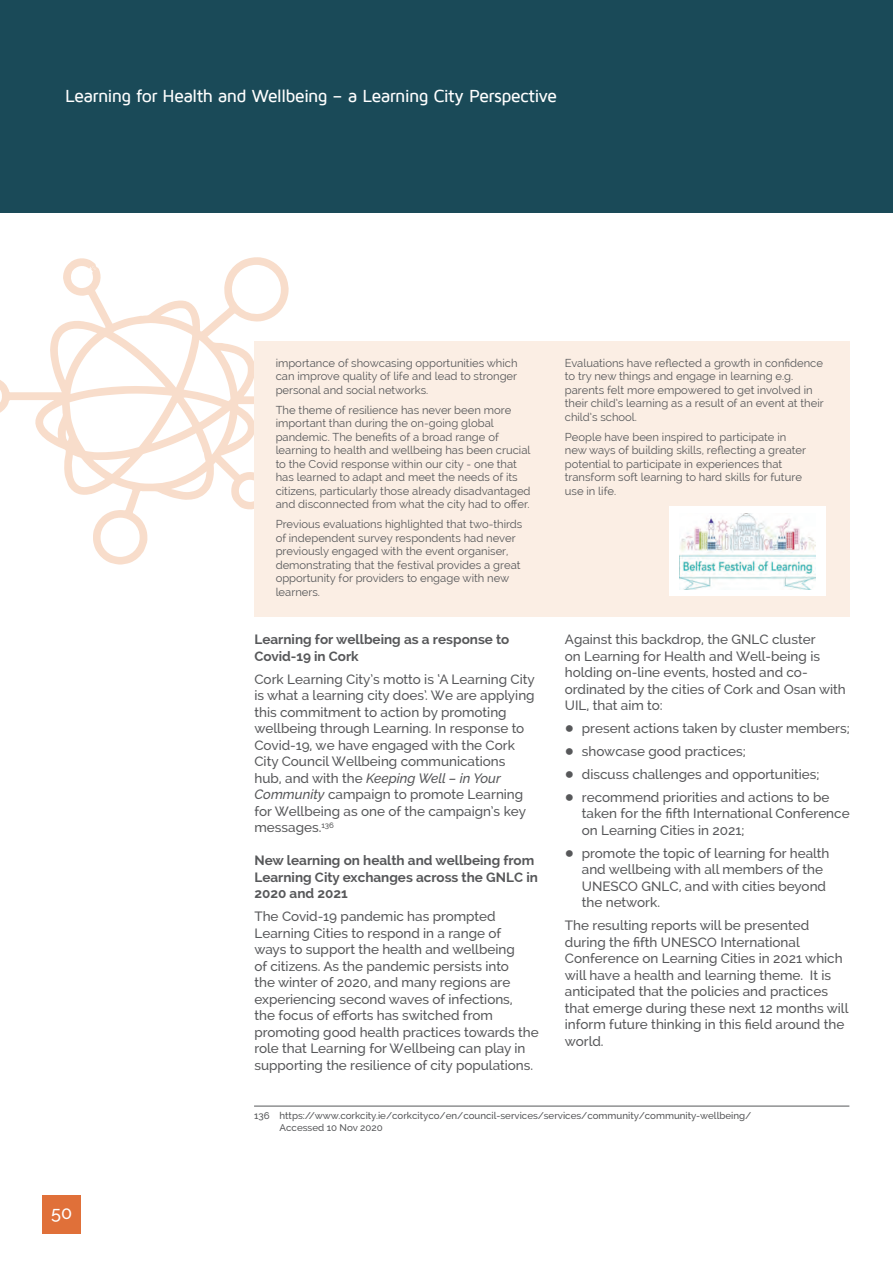
<style>
.page{position:relative;width:893px;height:1263px;background:#fff}
.page>*{position:absolute;margin:0;border:0;box-sizing:border-box;transform-origin:0 0}
.t1{font:500 18px "Maven Pro";letter-spacing:-.045em;color:#fff}
.t2{font:500 18px "Raleway";color:#fff}
.t3{font:500 13.5px/16.5px "Raleway";color:#57585a}
.t4{font:700 13.5px/16.5px "Raleway";color:#57585a}
.t5{font:11.25px/13.5px "Raleway";color:#57585a}
.t6{font:500 9.75px/11.7px "Raleway";color:#57585a}
.s1{font-style:italic}
.s2{font-family:"Newspaper Pi BT";font-weight:400}
</style>
<div class="page">
<div style="left:0;top:0;width:893px;height:213px;background:#1a4a58"></div>
<div style="left:43px;top:1195px;width:38px;height:38px;background:#e07039"></div>
<hr style="left:254px;top:1106px;width:595px;height:1px;background:#57585a">
<svg style="left:0;top:257px;width:289px;height:308px"></svg>
<svg style="left:92px;top:266px;width:4px;height:4px"></svg>
<div style="left:254px;top:341px;width:596px;height:276px;background:#fbeee4"></div>
<div style="left:669px;top:506px;width:157px;height:89px;background:#fff"></div>
<img style="left:679px;top:514px;width:137px;height:75px">
<h1 class="t1" style="left:65px;top:87px;width:494px">Learning for Health and Wellbeing – a Learning City Perspective</h1>
<p class="t5" style="left:276px;top:356px;width:243px;text-align:justify">importance of showcasing opportunities which can improve quality of life and lead to stronger personal and social networks.</p>
<p class="t5" style="left:276px;top:403px;width:256px">The theme of resilience has never been more important than during the on-going global pandemic. The benefits of a broad range of learning to health and wellbeing has been crucial to the Covid response within our city - one that has learned to adapt and meet the needs of its citizens, particularly those already disadvantaged and disconnected from what the city had to offer.</p>
<p class="t5" style="left:276px;top:517px;width:248px">Previous evaluations highlighted that two-thirds of independent survey respondents had never previously engaged with the event organiser, demonstrating that the festival provides a great opportunity for providers to engage with new learners.</p>
<p class="t4" style="left:254px;top:631px;width:256px">Learning for wellbeing as a response to<br>Covid-19 in Cork</p>
<p class="t3" style="left:254px;top:671px;width:282px">Cork Learning City’s motto is ‘A Learning City is what a learning city does’. We are applying this commitment to action by promoting wellbeing through Learning. In response to Covid-19, we have engaged with the Cork City Council Wellbeing communications hub, and with the <span class="s1">Keeping Well – in Your Community</span> campaign to promote Learning for Wellbeing as one of the campaign’s key messages.<sup>136</sup></p>
<p class="t4" style="left:254px;top:852px;width:285px">New learning on health and wellbeing from<br>Learning City exchanges across the GNLC in<br>2020 and 2021</p>
<p class="t3" style="left:254px;top:908px;width:286px">The Covid-19 pandemic has prompted Learning Cities to respond in a range of<br>ways to support the health and wellbeing<br>of citizens. As the pandemic persists into<br>the winter of 2020, and many regions are experiencing second waves of infections,<br>the focus of efforts has switched from promoting good health practices towards the role that Learning for Wellbeing can play in supporting the resilience of city populations.</p>
<p class="t5" style="left:565px;top:356px;width:260px">Evaluations have reflected a growth in confidence to try new things and engage in learning e.g. parents felt more empowered to get involved in their child’s learning as a result of an event at their child’s school.</p>
<p class="t5" style="left:565px;top:430px;width:243px">People have been inspired to participate in new ways of building skills, reflecting a greater potential to participate in experiences that transform soft learning to hard skills for future use in life.</p>
<p class="t3" style="left:565px;top:631px;width:282px">Against this backdrop, the GNLC cluster<br>on Learning for Health and Well-being is holding on-line events, hosted and co&shy;ordinated by the cities of Cork and Osan with UIL, that aim to:</p>
<p class="t3" style="left:565px;top:717px;width:286px;line-height:23px"><span class="s2">q</span> present actions taken by cluster members; <span class="s2">q</span> showcase good practices;<br><span class="s2">q</span> discuss challenges and opportunities;<br><span class="s2">q</span> recommend priorities and actions to be</p>
<p class="t3" style="left:582px;top:805px;width:269px">taken for the fifth International Conference on Learning Cities in 2021;</p>
<p class="t3" style="left:582px;top:845px;width:249px;text-indent:-17px"><span class="s2">q</span> promote the topic of learning for health and wellbeing with all members of the<br>UNESCO GNLC, and with cities beyond the network.</p>
<p class="t3" style="left:565px;top:917px;width:285px">The resulting reports will be presented during the fifth UNESCO International Conference on Learning Cities in 2021 which will have a health and learning theme. It is anticipated that the policies and practices that emerge during these next 12 months will inform future thinking in this field around the world.</p>
<h1 class="t2" style="left:51px;top:1202px;width:23px">50</h1>
<p class="t6" style="left:280px;top:1110px;width:473px;text-indent:-26px">136 https://www.corkcity.ie/corkcityco/en/council-services/services/community/community-wellbeing/<br>Accessed 10 Nov 2020</p>
</div>
